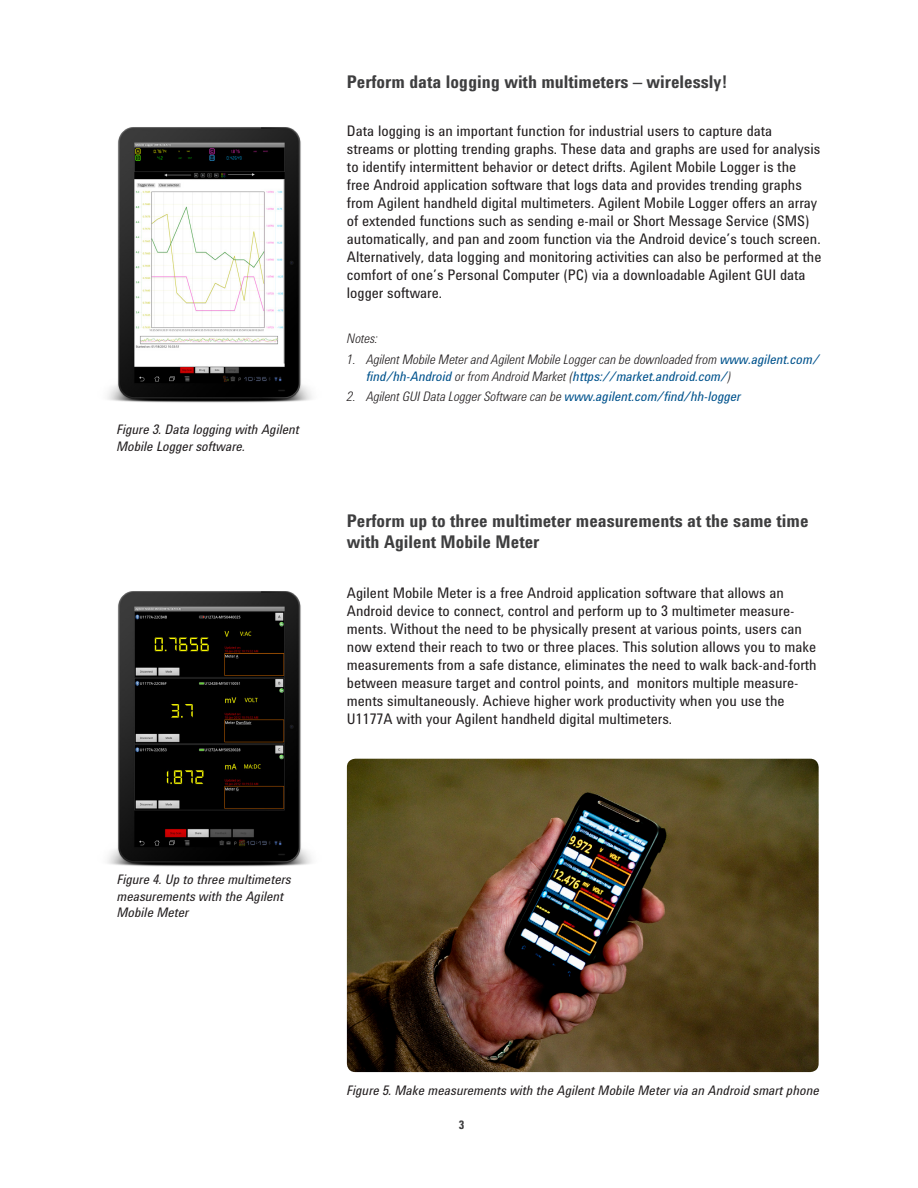
<style>
.page{position:relative;width:918px;height:1188px;background:#fff}
.page>*{position:absolute;margin:0;border:0;box-sizing:border-box;transform-origin:0 0}
.Header_2_-_Navy_Blue{font:700 18px/21px "Agilent Condensed CFF";color:#3e3e3f}
.Body_Text{font:15px/18px "Agilent Condensed CFF";color:#231f20}
.Footnote{font:italic 300 13.5px/16.5px "Agilent Condensed CFF";color:#231f20}
.Captions_for_Figures{font:italic 13.5px/16.5px "Agilent Condensed CFF";color:#231f20}
.t1{font:700 12px "Agilent Condensed CFF";color:#3e3e3f}
.s1{font-weight:400;color:#00538d}
</style>
<div class="page">
<img style="left:107px;top:591px;width:205px;height:276px">
<img style="left:347px;top:759px;width:472px;height:313px">
<img style="left:107px;top:127px;width:205px;height:276px">
<p class="Captions_for_Figures" style="left:117px;top:421px;width:184px">Figure 3. Data logging with Agilent<br>Mobile Logger software.</p>
<p class="Header_2_-_Navy_Blue" style="left:347px;top:71px;width:382px">Perform data logging with multimeters – wirelessly!</p>
<p class="Body_Text" style="left:347px;top:121px;width:476px">Data logging is an important function for industrial users to capture data streams or plotting trending graphs. These data and graphs are used for analysis to identify intermittent behavior or detect drifts. Agilent Mobile Logger is the free Android application software that logs data and provides trending graphs from Agilent handheld digital multimeters. Agilent Mobile Logger offers an array of extended functions such as sending e-mail or Short Message Service (SMS) automatically, and pan and zoom function via the Android device’s touch screen.<br>Alternatively, data logging and monitoring activities can also be performed at the comfort of one’s Personal Computer (PC) via a downloadable Agilent GUI data logger software.</p>
<p class="Footnote" style="left:347px;top:330px;width:32px">Notes:</p>
<p class="Footnote" style="left:366px;top:350px;width:455px;text-indent:-20px">1. Agilent Mobile Meter and Agilent Mobile Logger can be downloaded from <span class="s1">www.agilent.com/ find/hh-Android</span> or from Android Market (<span class="s1">https://market.android.com/</span>)</p>
<p class="Footnote" style="left:347px;top:388px;width:396px">2. Agilent GUI Data Logger Software can be <span class="s1">www.agilent.com/find/hh-logger</span></p>
<p class="Header_2_-_Navy_Blue" style="left:347px;top:510px;width:463px">Perform up to three multimeter measurements at the same time with Agilent Mobile Meter</p>
<p class="Body_Text" style="left:347px;top:583px;width:471px">Agilent Mobile Meter is a free Android application software that allows an Android device to connect, control and perform up to 3 multimeter measure&shy;ments. Without the need to be physically present at various points, users can now extend their reach to two or three places. This solution allows you to make measurements from a safe distance, eliminates the need to walk back-and-forth between measure target and control points, and monitors multiple measure&shy;ments simultaneously. Achieve higher work productivity when you use the U1177A with your Agilent handheld digital multimeters.</p>
<p class="Captions_for_Figures" style="left:117px;top:871px;width:176px">Figure 4. Up to three multimeters measurements with the Agilent<br>Mobile Meter</p>
<p class="Captions_for_Figures" style="left:347px;top:1081px;width:474px">Figure 5. Make measurements with the Agilent Mobile Meter via an Android smart phone</p>
<p class="t1" style="left:459px;top:1115px;width:7px">3</p>
</div>
